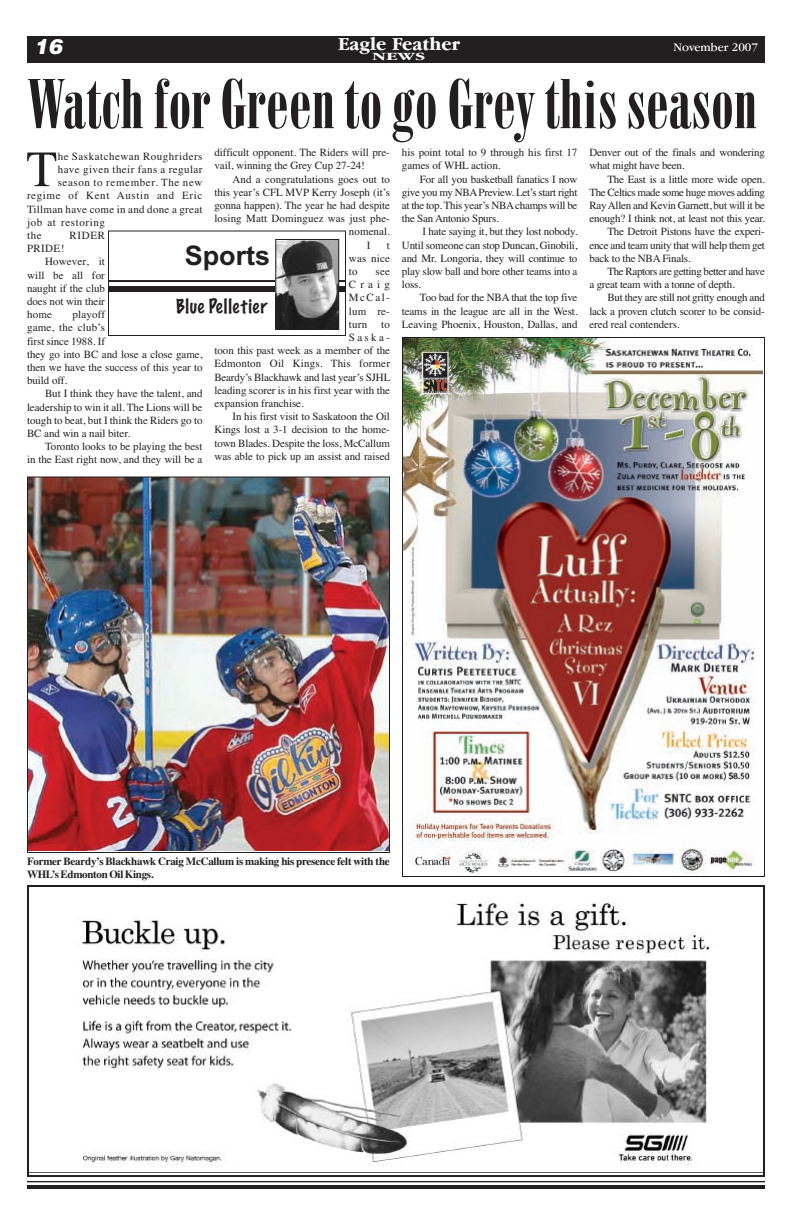
<style>
.page{position:relative;width:792px;height:1224px;background:#fff}
.page>*{position:absolute;margin:0;border:0;box-sizing:border-box;transform-origin:0 0}
.t1{font:68px "Bodoni Poster Compressed";letter-spacing:.005em;color:#231f20}
.t2{font:50.8px "Times";color:#231f20}
.t3{font:700 27px "Arial";color:#231f20}
.t4{font:italic 900 21px "Helvetica";color:#fff}
.t5{font:700 19px "Garamond IT Cby BT";color:#fff}
.t6{font:100 18px "Marker Felt";letter-spacing:.035em;color:#231f20}
.t7{font:12px "Garamond IT Cby BT";color:#fff}
.t8{font:700 11.4px "Garamond IT Cby BT";color:#fff;scale:1.67 1}
.t9{font:11px/13.2px "Times";letter-spacing:-.005em;color:#231f20;text-align:justify}
.t10{font:11px "Times";letter-spacing:-.025em;color:#231f20}
.t11{font:700 11px/13.2px "Times";letter-spacing:-.02em;color:#231f20}
.t12{font:11px "Times";letter-spacing:-.035em;color:#231f20}
.t13{font:11px "Times";letter-spacing:.055em;color:#231f20}
.t14{font:11px "Times";letter-spacing:.015em;color:#231f20}
.t15{font:11px "Times";letter-spacing:.025em;color:#231f20}
.t16{font:11px "Times";letter-spacing:.04em;color:#231f20}
.t17{font:11px "Times";letter-spacing:.045em;color:#231f20}
</style>
<div class="page">
<div style="left:27px;top:36px;width:738px;height:27px;background:#231f20"></div>
<hr style="left:27px;top:1181px;width:738px;height:1px;background:#231f20">
<hr style="left:27px;top:1185px;width:738px;height:4px;background:#231f20">
<img style="left:81px;top:901px;width:629px;height:265px">
<div style="left:27px;top:885px;width:738px;height:292px;border:2px solid #231f20"></div>
<img style="left:404px;top:339px;width:358px;height:535px">
<div style="left:108px;top:231px;width:238px;height:105px;border:1px solid #231f20"></div>
<hr style="left:108px;top:280px;width:238px;height:2px;background:#231f20">
<div style="left:108px;top:286px;width:238px;height:6px;background:#231f20"></div>
<img style="left:277px;top:241px;width:60px;height:87px">
<div style="left:275px;top:239px;width:64px;height:91px;border:1px solid #231f20"></div>
<img style="left:29px;top:478px;width:359px;height:373px">
<div style="left:27px;top:476px;width:363px;height:377px;border:1px solid #231f20"></div>
<h3 class="t4" style="left:34px;top:34px;width:30px">16</h3>
<h3 class="t5" style="left:338px;top:39px;width:123px">Eagle Feather</h3>
<p class="t8" style="left:372px;top:53px;width:33px">NEWS</p>
<p class="t7" style="left:673px;top:43px;width:86px">November 2007</p>
<h1 class="t1" style="left:27px;top:79px;width:731px">Watch for Green to go Grey this season</h1>
<p class="t9" style="left:214px;top:146px;width:177px">difficult opponent. The Riders will pre&shy;vail, winning the Grey Cup 27-24!</p>
<p class="t9" style="left:232px;top:172px;width:159px">And a congratulations goes out to</p>
<p class="t9" style="left:214px;top:185px;width:177px">this year’s CFL MVP Kerry Joseph (it’s</p>
<p class="t9" style="left:214px;top:199px;width:177px">gonna happen). The year he had despite</p>
<p class="t9" style="left:214px;top:212px;width:177px">losing Matt Dominguez was just phe-</p>
<p class="t9" style="left:349px;top:225px;width:42px">nomenal.</p>
<p class="t9" style="left:367px;top:238px;width:5px">I</p>
<h2 class="t2" style="left:26px;top:139px;width:33px">T</h2>
<p class="t17" style="left:58px;top:150px;width:146px">he Saskatchewan Roughriders</p>
<p class="t16" style="left:58px;top:163px;width:146px">have given their fans a regular</p>
<p class="t13" style="left:58px;top:176px;width:146px">season to remember. The new</p>
<p class="t13" style="left:27px;top:189px;width:177px">regime of Kent Austin and Eric</p>
<p class="t15" style="left:27px;top:202px;width:177px">Tillman have come in and done a great</p>
<p class="t13" style="left:27px;top:216px;width:80px">job at restoring</p>
<p class="t9" style="left:27px;top:229px;width:16px">the</p>
<p class="t9" style="left:70px;top:229px;width:37px">RIDER</p>
<p class="t9" style="left:27px;top:242px;width:39px">PRIDE!</p>
<p class="t14" style="left:45px;top:255px;width:61px">However, it</p>
<p class="t14" style="left:27px;top:268px;width:79px">will be all for</p>
<p class="t9" style="left:27px;top:281px;width:80px">naught if the club</p>
<p class="t9" style="left:27px;top:295px;width:79px">does not win their</p>
<p class="t9" style="left:27px;top:308px;width:26px">home</p>
<p class="t9" style="left:349px;top:238px;width:43px;text-indent:38px">t was nice to</p>
<h3 class="t3" style="left:185px;top:240px;width:87px">Sports</h3>
<h3 class="t6" style="left:176px;top:297px;width:93px">Blue Pelletier</h3>
<p class="t9" style="left:349px;top:265px;width:42px;text-indent:27px">see Craig McCal&shy;lum re&shy;turn</p>
<p class="t9" style="left:27px;top:308px;width:177px;text-align:left;text-indent:45px">playoff<br>game, the club’s<br>first since 1988. If<br>they go into BC and lose a close game, then we have the success of this year to build off.</p>
<p class="t9" style="left:27px;top:387px;width:177px;text-indent:18px">But I think they have the talent, and leadership to win it all. The Lions will be tough to beat, but I think the Riders go to BC and win a nail biter.</p>
<p class="t9" style="left:27px;top:440px;width:177px;text-align:right">Toronto looks to be playing the best<br>in the East right now, and they will be a</p>
<p class="t9" style="left:381px;top:317px;width:10px">to</p>
<p class="t9" style="left:349px;top:331px;width:42px">Saska-</p>
<p class="t9" style="left:215px;top:344px;width:177px">toon this past week as a member of the</p>
<p class="t14" style="left:215px;top:357px;width:177px">Edmonton Oil Kings. This former</p>
<p class="t9" style="left:215px;top:370px;width:177px">Beardy’s Blackhawk and last year’s SJHL</p>
<p class="t9" style="left:215px;top:383px;width:177px">leading scorer is in his first year with the</p>
<p class="t9" style="left:215px;top:397px;width:91px">expansion franchise.</p>
<p class="t9" style="left:232px;top:410px;width:159px">In his first visit to Saskatoon the Oil</p>
<p class="t9" style="left:215px;top:423px;width:177px">Kings lost a 3-1 decision to the home-</p>
<p class="t9" style="left:215px;top:436px;width:177px">town Blades. Despite the loss, McCallum</p>
<p class="t9" style="left:215px;top:449px;width:177px">was able to pick up an assist and raised</p>
<p class="t9" style="left:402px;top:146px;width:177px">his point total to 9 through his first 17 games of WHL action.</p>
<p class="t9" style="left:402px;top:172px;width:177px;text-indent:18px">For all you basketball fanatics I now give you my NBAPreview. Let’s start right at the top. This year’s NBAchamps will be the San Antonio Spurs.</p>
<p class="t9" style="left:402px;top:225px;width:177px;text-indent:21px">I hate saying it, but they lost nobody.<br>Until someone can stop Duncan, Ginobili, and Mr. Longoria, they will continue to play slow ball and bore other teams into a loss.</p>
<p class="t9" style="left:402px;top:291px;width:177px;text-indent:18px">Too bad for the NBA that the top five teams in the league are all in the West.<br>Leaving Phoenix, Houston, Dallas, and</p>
<p class="t9" style="left:589px;top:146px;width:177px">Denver out of the finals and wondering what might have been.</p>
<p class="t9" style="left:607px;top:172px;width:159px">The East is a little more wide open.</p>
<p class="t12" style="left:589px;top:186px;width:177px">The Celtics made some huge moves adding</p>
<p class="t10" style="left:589px;top:199px;width:177px">RayAllen and Kevin Garnett, but will it be</p>
<p class="t9" style="left:589px;top:212px;width:177px">enough? I think not, at least not this year.</p>
<p class="t9" style="left:607px;top:225px;width:159px">The Detroit Pistons have the experi-</p>
<p class="t10" style="left:589px;top:238px;width:177px">ence and team unity that will help them get</p>
<p class="t9" style="left:589px;top:251px;width:103px">back to the NBA Finals.</p>
<p class="t12" style="left:607px;top:265px;width:159px">The Raptors are getting better and have</p>
<p class="t9" style="left:589px;top:278px;width:147px">a great team with a tonne of depth.</p>
<p class="t10" style="left:607px;top:291px;width:159px">But they are still not gritty enough and</p>
<p class="t9" style="left:589px;top:304px;width:177px">lack a proven clutch scorer to be consid-</p>
<p class="t9" style="left:589px;top:317px;width:92px">ered real contenders.</p>
<p class="t11" style="left:27px;top:854px;width:364px">Former Beardy’s Blackhawk Craig McCallum is making his presence felt with the<br>WHL’s Edmonton Oil Kings.</p>
</div>
